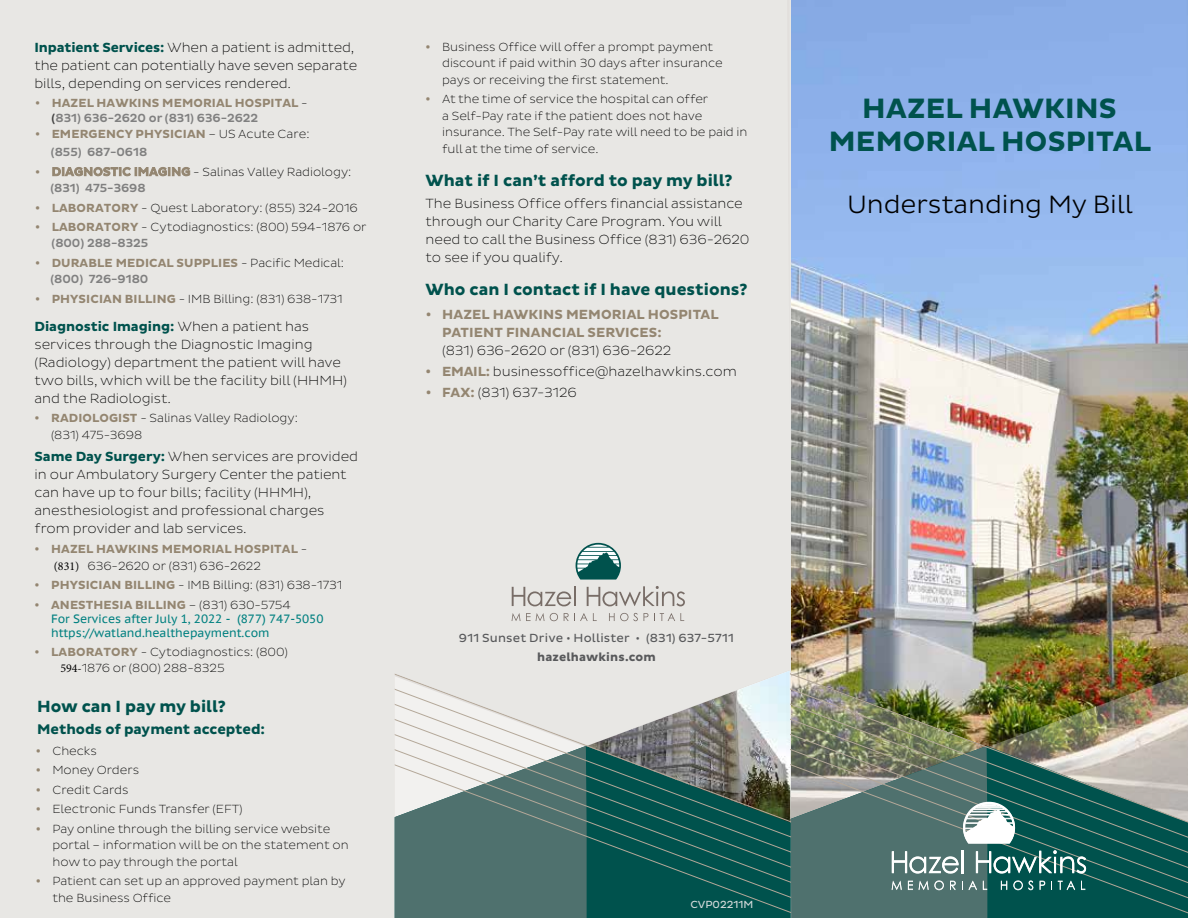
<style>
.page{position:relative;width:1188px;height:918px;background:#fff}
.page>*{position:absolute;margin:0;border:0;box-sizing:border-box;transform-origin:0 0}
.t1{font:700 28.5px/33px "Pluto Sans";letter-spacing:.01em;color:#00524d;text-align:center}
.t2{font:300 25.5px "Pluto Sans";letter-spacing:-.005em;color:#000}
.t3{font:700 16.5px "Pluto Sans";color:#00524d}
.t4{font:700 14.25px "Pluto Sans";letter-spacing:-.005em;color:#00524d}
.t5{font:200 13.5px/18px "Pluto Sans";letter-spacing:-.005em;color:#000}
.t6{font:700 13.5px/18px "Pluto Sans";letter-spacing:.01em;color:#948671}
.t7{font:200 12px/16.5px "Pluto Sans";letter-spacing:-.005em;color:#000}
.t8{font:700 12px/14.4px "Pluto Sans";letter-spacing:.01em;color:#948671}
.t9{font:12px/14.2px "PT Sans Caption";letter-spacing:-.005em;color:#008080}
.t10{font:12px "Pluto Sans";letter-spacing:.015em;color:#58595b}
.t11{font:700 12px "Pluto Sans";letter-spacing:.015em;color:#58595b}
.t12{font:10.5px "Pluto Sans";letter-spacing:-.005em;color:#d4dada}
.s1{font-weight:700;color:#00524d}
.s2{font-weight:200;color:#000}
.s3{font-weight:500;color:#404040}
.s4{font-weight:500;color:#808080}
.s5{font-weight:700;color:#948671}
.s6{font-weight:500;color:#948671}
.s7{font-family:"Minion Pro";font-weight:400;color:#000}
.s8{font-family:"Minion Pro";font-weight:400}
</style>
<div class="page">
<div style="left:0;top:0;width:797px;height:918px;background:#e8e7e4"></div>
<img style="left:791px;top:0;width:397px;height:666px">
<img style="left:792px;top:666px;width:396px;height:6px">
<img style="left:792px;top:672px;width:396px;height:246px">
<svg style="left:395px;top:914px;width:192px;height:4px"></svg>
<svg style="left:395px;top:659px;width:397px;height:255px"></svg>
<svg style="left:512px;top:587px;width:59px;height:19px"></svg>
<hr style="left:574px;top:586px;width:2px;height:20px;background:#786d67">
<svg style="left:587px;top:586px;width:98px;height:20px"></svg>
<svg style="left:512px;top:613px;width:46px;height:8px"></svg>
<svg style="left:564px;top:613px;width:33px;height:8px"></svg>
<svg style="left:609px;top:613px;width:29px;height:8px"></svg>
<svg style="left:644px;top:613px;width:4px;height:8px"></svg>
<svg style="left:654px;top:613px;width:30px;height:8px"></svg>
<svg style="left:576px;top:543px;width:45px;height:37px;background:#659592"></svg>
<svg style="left:769px;top:746px;width:317px;height:172px;background:#537972"></svg>
<p class="t5" style="left:35px;top:38px;width:324px"><span class="s1">Inpatient Services:</span> When a patient is admitted, the patient can potentially have seven separate bills, depending on services rendered.</p>
<p class="t8" style="left:52px;top:96px;width:257px;text-indent:-16px">• HAZEL HAWKINS MEMORIAL HOSPITAL <span class="s2">- </span><span class="s3">(</span><span class="s4">831) 636-2620 or (831) 636-2622</span></p>
<p class="t8" style="left:51px;top:126px;width:260px;line-height:17.9px;text-indent:-16px">• EMERGENCY PHYSICIAN <span class="s2">– US Acute Care: </span><span class="s4">(855) 687-0618</span></p>
<p class="t7" style="left:50px;top:163px;width:303px;text-indent:-15px"><span class="s5">•</span> <span class="s6">DIAGNOSTIC IMAGING</span> - Salinas Valley Radiology: <span class="s4">(831) 475-3698</span></p>
<p class="t7" style="left:35px;top:199px;width:324px"><span class="s5">• LABORATORY</span> - Quest Laboratory: (855) 324-2016</p>
<p class="t7" style="left:52px;top:219px;width:317px;text-indent:-16px"><span class="s5">• LABORATORY</span> - Cytodiagnostics: (800) 594-1876 or <span class="s4">(800) 288-8325</span></p>
<p class="t8" style="left:51px;top:255px;width:295px;line-height:16.4px;text-indent:-15px">• DURABLE MEDICAL SUPPLIES <span class="s2">- Pacific Medical: </span><span class="s4">(800) 726-9180</span></p>
<p class="t7" style="left:35px;top:291px;width:309px"><span class="s5">• PHYSICIAN BILLING</span> - IMB Billing: (831) 638-1731</p>
<p class="t5" style="left:35px;top:317px;width:314px"><span class="s1">Diagnostic Imaging:</span> When a patient has services through the Diagnostic Imaging (Radiology) department the patient will have two bills, which will be the facility bill (HHMH) and the Radiologist.</p>
<p class="t7" style="left:51px;top:410px;width:248px;text-indent:-16px"><span class="s5">• RADIOLOGIST</span> - Salinas Valley Radiology: (831) 475-3698</p>
<p class="t5" style="left:35px;top:448px;width:325px"><span class="s1">Same Day Surgery:</span> When services are provided in our Ambulatory Surgery Center the patient can have up to four bills; facility (HHMH), anesthesiologist and professional charges from provider and lab services.</p>
<p class="t8" style="left:54px;top:541px;width:255px;line-height:16.5px;text-indent:-19px">• HAZEL HAWKINS MEMORIAL HOSPITAL <span class="s2">- </span><span class="s7">(831)</span> <span class="s2">636-2620 or (831) 636-2622</span></p>
<p class="t7" style="left:35px;top:577px;width:309px"><span class="s5">• PHYSICIAN BILLING</span> - IMB Billing: (831) 638-1731</p>
<p class="t8" style="left:35px;top:598px;width:258px">• ANESTHESIA BILLING <span class="s2">– (831) 630-5754</span></p>
<p class="t9" style="left:51px;top:611px;width:274px">For Services after July 1, 2022 - (877) 747-5050 https://watland.healthepayment.com</p>
<p class="t7" style="left:61px;top:643px;width:229px;text-indent:-26px"><span class="s5">• LABORATORY</span> - Cytodiagnostics: (800)<br><span class="s8">594-</span>1876 or (800) 288-8325</p>
<h3 class="t3" style="left:37px;top:697px;width:190px">How can I pay my bill?</h3>
<p class="t4" style="left:37px;top:721px;width:229px">Methods of payment accepted:</p>
<p class="t7" style="left:36px;top:743px;width:62px"><span class="s5">•</span> Checks</p>
<p class="t7" style="left:36px;top:762px;width:105px"><span class="s5">•</span> Money Orders</p>
<p class="t7" style="left:36px;top:782px;width:94px"><span class="s5">•</span> Credit Cards</p>
<p class="t7" style="left:36px;top:801px;width:208px"><span class="s5">•</span> Electronic Funds Transfer (EFT)</p>
<p class="t7" style="left:52px;top:821px;width:298px;text-indent:-16px"><span class="s5">•</span> Pay online through the billing service website portal – information will be on the statement on how to pay through the portal</p>
<p class="t7" style="left:52px;top:873px;width:295px;text-indent:-16px"><span class="s5">•</span> Patient can set up an approved payment plan by the Business Office</p>
<p class="t7" style="left:442px;top:38px;width:282px;text-indent:-17px"><span class="s5">•</span> Business Office will offer a prompt payment discount if paid within 30 days after insurance pays or receiving the first statement.</p>
<p class="t7" style="left:442px;top:91px;width:307px;text-indent:-16px"><span class="s5">•</span> At the time of service the hospital can offer<br>a Self-Pay rate if the patient does not have insurance. The Self-Pay rate will need to be paid in full at the time of service.</p>
<h3 class="t3" style="left:426px;top:171px;width:309px">What if I can’t afford to pay my bill?</h3>
<p class="t5" style="left:426px;top:195px;width:325px">The Business Office offers financial assistance through our Charity Care Program. You will need to call the Business Office (831) 636-2620 to see if you qualify.</p>
<h3 class="t3" style="left:426px;top:280px;width:323px">Who can I contact if I have questions?</h3>
<p class="t6" style="left:442px;top:306px;width:278px;text-indent:-16px">• HAZEL HAWKINS MEMORIAL HOSPITAL<br>PATIENT FINANCIAL SERVICES:</p>
<p class="t5" style="left:442px;top:342px;width:231px">(831) 636-2620 or (831) 636-2622</p>
<p class="t5" style="left:426px;top:363px;width:313px"><span class="s5">• EMAIL:</span> businessoffice@hazelhawkins.com</p>
<p class="t5" style="left:426px;top:384px;width:153px"><span class="s5">• FAX:</span> (831) 637-3126</p>
<p class="t10" style="left:459px;top:631px;width:277px">911 Sunset Drive • Hollister • (831) 637-5711</p>
<p class="t11" style="left:537px;top:651px;width:120px">hazelhawkins.com</p>
<p class="t12" style="left:690px;top:899px;width:64px">CVP02211M</p>
<h1 class="t1" style="left:829px;top:93px;width:324px">HAZEL HAWKINS<br>MEMORIAL HOSPITAL</h1>
<h2 class="t2" style="left:847px;top:190px;width:287px">Understanding My Bill</h2>
</div>
